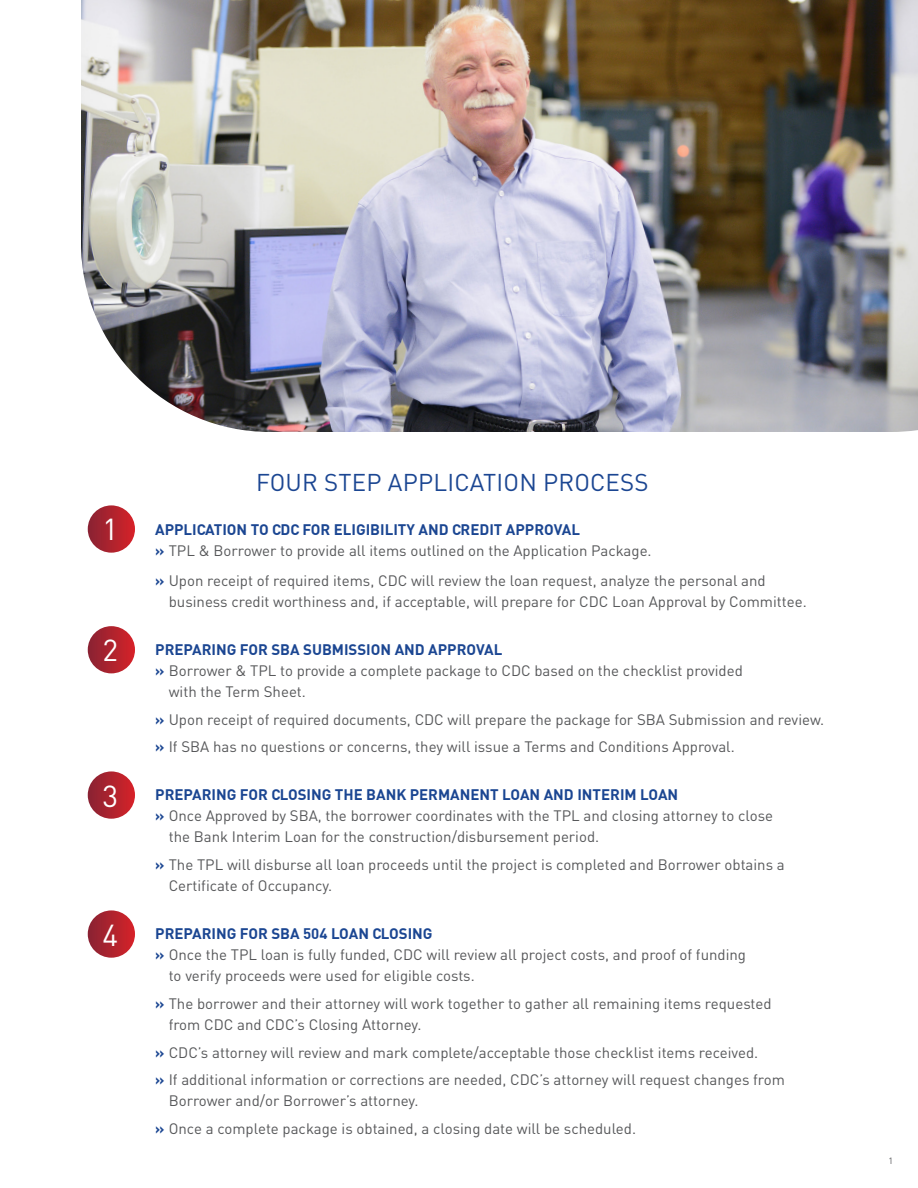
<style>
.page{position:relative;width:918px;height:1188px;background:#fff}
.page>*{position:absolute;margin:0;border:0;box-sizing:border-box;transform-origin:0 0}
._4_Text{font:30px "DIN Pro";color:#fff}
._1_Heads{font:24px "DIN Pro";letter-spacing:.01em;color:#1b4692}
._4_Text-2{font:15px/21px "DIN Pro";color:#57585a}
._2_Subheads{font:700 15px "DIN";color:#1b4692}
._4_Text-3{font:9px "DIN Pro";color:#57585a}
.s1{font-family:"DIN";font-weight:700;color:#1b4692}
</style>
<div class="page">
<img style="left:81px;top:0;width:837px;height:432px">
<svg style="left:88px;top:505px;width:47px;height:48px;background:#b02832"></svg>
<div style="left:88px;top:626px;width:47px;height:47px;background:linear-gradient(to right,#892333,#d62329);border-radius:24px"></div>
<svg style="left:88px;top:771px;width:47px;height:48px;background:#b02832"></svg>
<svg style="left:88px;top:910px;width:47px;height:48px;background:#b02832"></svg>
<p class="_4_Text" style="left:102px;top:506px;width:17px">1</p>
<p class="_4_Text" style="left:102px;top:627px;width:17px">2</p>
<p class="_4_Text" style="left:102px;top:772px;width:17px">3</p>
<p class="_4_Text" style="left:102px;top:911px;width:17px">4</p>
<p class="_1_Heads" style="left:256px;top:463px;width:394px">FOUR STEP APPLICATION PROCESS</p>
<p class="_2_Subheads" style="left:155px;top:520px;width:426px">APPLICATION TO CDC FOR ELIGIBILITY AND CREDIT APPROVAL</p>
<p class="_4_Text-2" style="left:155px;top:539px;width:498px"><span class="s1">»</span> TPL &amp; Borrower to provide all items outlined on the Application Package.</p>
<p class="_4_Text-2" style="left:169px;top:568px;width:639px;text-indent:-14px"><span class="s1">»</span> Upon receipt of required items, CDC will review the loan request, analyze the personal and business credit worthiness and, if acceptable, will prepare for CDC Loan Approval by Committee.</p>
<p class="_2_Subheads" style="left:155px;top:640px;width:349px">PREPARING FOR SBA SUBMISSION AND APPROVAL</p>
<p class="_4_Text-2" style="left:169px;top:658px;width:576px;text-indent:-14px"><span class="s1">»</span> Borrower &amp; TPL to provide a complete package to CDC based on the checklist provided with the Term Sheet.</p>
<p class="_4_Text-2" style="left:155px;top:707px;width:671px"><span class="s1">»</span> Upon receipt of required documents, CDC will prepare the package for SBA Submission and review.</p>
<p class="_4_Text-2" style="left:155px;top:735px;width:581px"><span class="s1">»</span> If SBA has no questions or concerns, they will issue a Terms and Conditions Approval.</p>
<p class="_2_Subheads" style="left:155px;top:785px;width:524px">PREPARING FOR CLOSING THE BANK PERMANENT LOAN AND INTERIM LOAN</p>
<p class="_4_Text-2" style="left:169px;top:804px;width:606px;text-indent:-14px"><span class="s1">»</span> Once Approved by SBA, the borrower coordinates with the TPL and closing attorney to close the Bank Interim Loan for the construction/disbursement period.</p>
<p class="_4_Text-2" style="left:169px;top:853px;width:617px;text-indent:-14px"><span class="s1">»</span> The TPL will disburse all loan proceeds until the project is completed and Borrower obtains a<br>Certificate of Occupancy.</p>
<p class="_2_Subheads" style="left:155px;top:924px;width:279px">PREPARING FOR SBA 504 LOAN CLOSING</p>
<p class="_4_Text-2" style="left:169px;top:943px;width:579px;text-indent:-14px"><span class="s1">»</span> Once the TPL loan is fully funded, CDC will review all project costs, and proof of funding to verify proceeds were used for eligible costs.</p>
<p class="_4_Text-2" style="left:169px;top:991px;width:604px;text-indent:-14px"><span class="s1">»</span> The borrower and their attorney will work together to gather all remaining items requested from CDC and CDC’s Closing Attorney.</p>
<p class="_4_Text-2" style="left:155px;top:1040px;width:605px"><span class="s1">»</span> CDC’s attorney will review and mark complete/acceptable those checklist items received.</p>
<p class="_4_Text-2" style="left:169px;top:1068px;width:618px;text-indent:-14px"><span class="s1">»</span> If additional information or corrections are needed, CDC’s attorney will request changes from<br>Borrower and/or Borrower’s attorney.</p>
<p class="_4_Text-2" style="left:155px;top:1117px;width:482px"><span class="s1">»</span> Once a complete package is obtained, a closing date will be scheduled.</p>
<p class="_4_Text-3" style="left:889px;top:1154px;width:6px">1</p>
</div>
